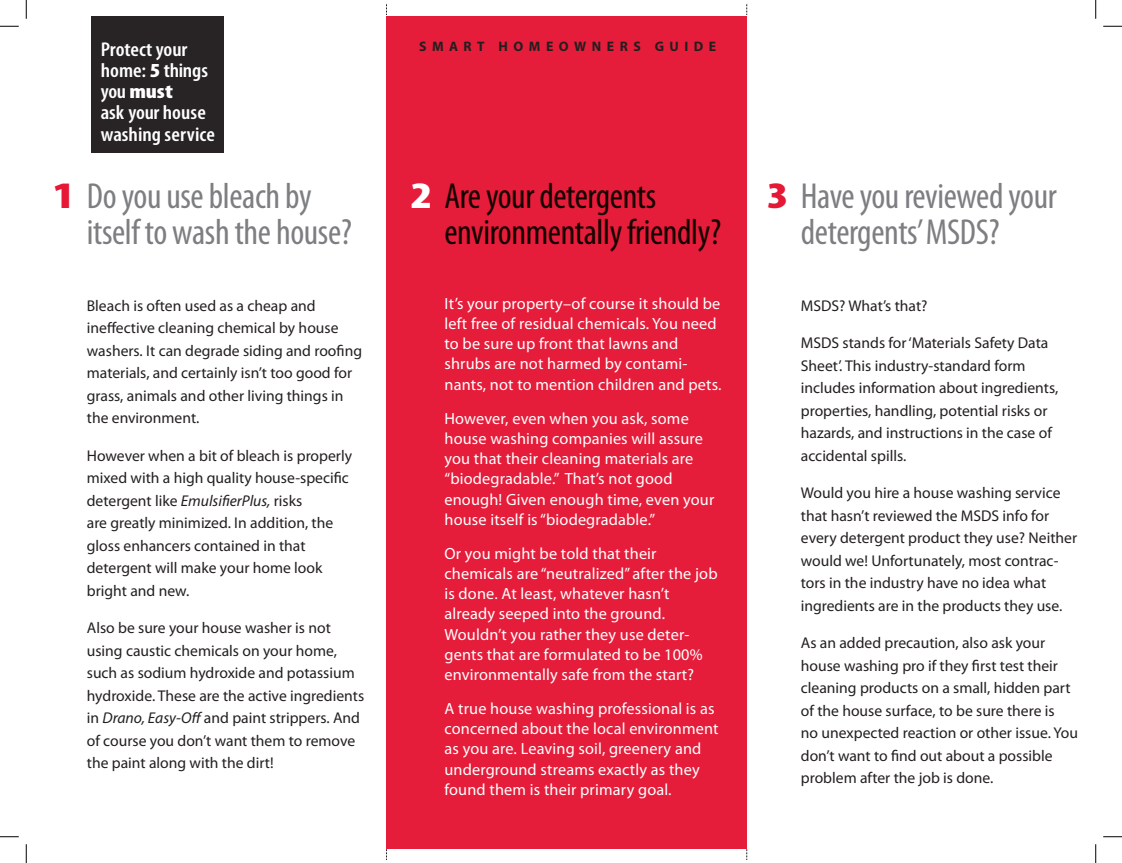
<style>
.page{position:relative;width:1122px;height:863px;background:#fff}
.page>*{position:absolute;margin:0;border:0;box-sizing:border-box;transform-origin:0 0}
.t1{font:condensed 36.25px/36px "Myriad Pro";letter-spacing:-.01em;color:#7c7e81}
.t2{font:condensed 36.25px/36px "Myriad Pro";letter-spacing:-.01em;color:#150000}
.t3{font:600 condensed 20px/21.2px "Myriad Pro";color:#fff;scale:1.08 1}
.t4{font:16.25px/20.2px "Myriad Pro";letter-spacing:.01em;color:#fff}
.t5{font:15.62px/22.5px "Myriad Pro";color:#231f20}
.t6{font:700 13.75px "Myriad Pro";letter-spacing:.4em;color:#231f20}
.s1{font-weight:900}
.s2{font-weight:900;font-size:37.5px;color:#e51836}
.s3{font-weight:900;font-size:37.5px;color:#fff}
.s4{font-style:italic}
</style>
<div class="page">
<svg style="left:746px;top:4px;width:1px;height:855px"></svg>
<div style="left:740px;top:15px;width:16px;height:833px;background:#fff"></div>
<svg style="left:386px;top:4px;width:1px;height:855px"></svg>
<div style="left:380px;top:15px;width:16px;height:833px;background:#fff"></div>
<div style="left:91px;top:16px;width:132px;height:136px;background:#231f20"></div>
<div style="left:386px;top:16px;width:360px;height:833px;background:#e51836"></div>
<svg style="left:0;top:25px;width:19px;height:2px"></svg>
<svg style="left:1103px;top:25px;width:18px;height:2px"></svg>
<svg style="left:0;top:836px;width:19px;height:1px"></svg>
<svg style="left:1103px;top:836px;width:18px;height:1px"></svg>
<svg style="left:25px;top:0;width:2px;height:19px"></svg>
<svg style="left:25px;top:844px;width:2px;height:18px"></svg>
<svg style="left:1095px;top:0;width:1px;height:19px"></svg>
<svg style="left:1095px;top:844px;width:1px;height:18px"></svg>
<p class="t3" style="left:101px;top:38px;width:107px">Protect your home: <span class="s1">5</span> things you <span class="s1">must<br></span>ask your house washing service</p>
<p class="t6" style="left:419px;top:37px;width:299px">SMART HOMEOWNERS GUIDE</p>
<h1 class="t1" style="left:87px;top:178px;width:267px;text-indent:-34px"><span class="s2">1</span> Do you use bleach by itself to wash the house?</h1>
<h1 class="t2" style="left:444px;top:178px;width:278px;text-indent:-34px"><span class="s3">2</span> Are your detergents environmentally friendly?</h1>
<h1 class="t1" style="left:800px;top:178px;width:257px;text-indent:-34px"><span class="s2">3</span> Have you reviewed your detergents’ MSDS?</h1>
<p class="t5" style="left:87px;top:294px;width:277px">Bleach is often used as a cheap and ineffective cleaning chemical by house washers. It can degrade siding and roofing materials, and certainly isn’t too good for grass, animals and other living things in the environment.</p>
<p class="t5" style="left:87px;top:444px;width:267px">However when a bit of bleach is properly mixed with a high quality house-specific detergent like <span class="s4">EmulsifierPlus,</span> risks<br>are greatly minimized. In addition, the gloss enhancers contained in that detergent will make your home look bright and new.</p>
<p class="t5" style="left:87px;top:616px;width:279px">Also be sure your house washer is not using caustic chemicals on your home, such as sodium hydroxide and potassium hydroxide. These are the active ingredients in <span class="s4">Drano, Easy-Off</span> and paint strippers. And of course you don’t want them to remove the paint along with the dirt!</p>
<p class="t4" style="left:444px;top:293px;width:278px">It’s your property–of course it should be left free of residual chemicals. You need to be sure up front that lawns and shrubs are not harmed by contami&shy;nants, not to mention children and pets.</p>
<p class="t4" style="left:444px;top:407px;width:271px">However, even when you ask, some house washing companies will assure you that their cleaning materials are “biodegradable.” That’s not good enough! Given enough time, even your house itself is “biodegradable.”</p>
<p class="t4" style="left:444px;top:542px;width:275px">Or you might be told that their chemicals are “neutralized” after the job is done. At least, whatever hasn’t already seeped into the ground.<br>Wouldn’t you rather they use deter&shy;gents that are formulated to be 100% environmentally safe from the start?</p>
<p class="t4" style="left:444px;top:698px;width:276px">A true house washing professional is as concerned about the local environment as you are. Leaving soil, greenery and underground streams exactly as they found them is their primary goal.</p>
<p class="t5" style="left:800px;top:294px;width:128px">MSDS? What’s that?</p>
<p class="t5" style="left:800px;top:331px;width:259px">MSDS stands for ‘Materials Safety Data Sheet’. This industry-standard form includes information about ingredients, properties, handling, potential risks or hazards, and instructions in the case of accidental spills.</p>
<p class="t5" style="left:800px;top:481px;width:278px">Would you hire a house washing service that hasn’t reviewed the MSDS info for every detergent product they use? Neither would we! Unfortunately, most contrac&shy;tors in the industry have no idea what ingredients are in the products they use.</p>
<p class="t5" style="left:800px;top:631px;width:278px">As an added precaution, also ask your house washing pro if they first test their cleaning products on a small, hidden part of the house surface, to be sure there is<br>no unexpected reaction or other issue. You don’t want to find out about a possible problem after the job is done.</p>
</div>
